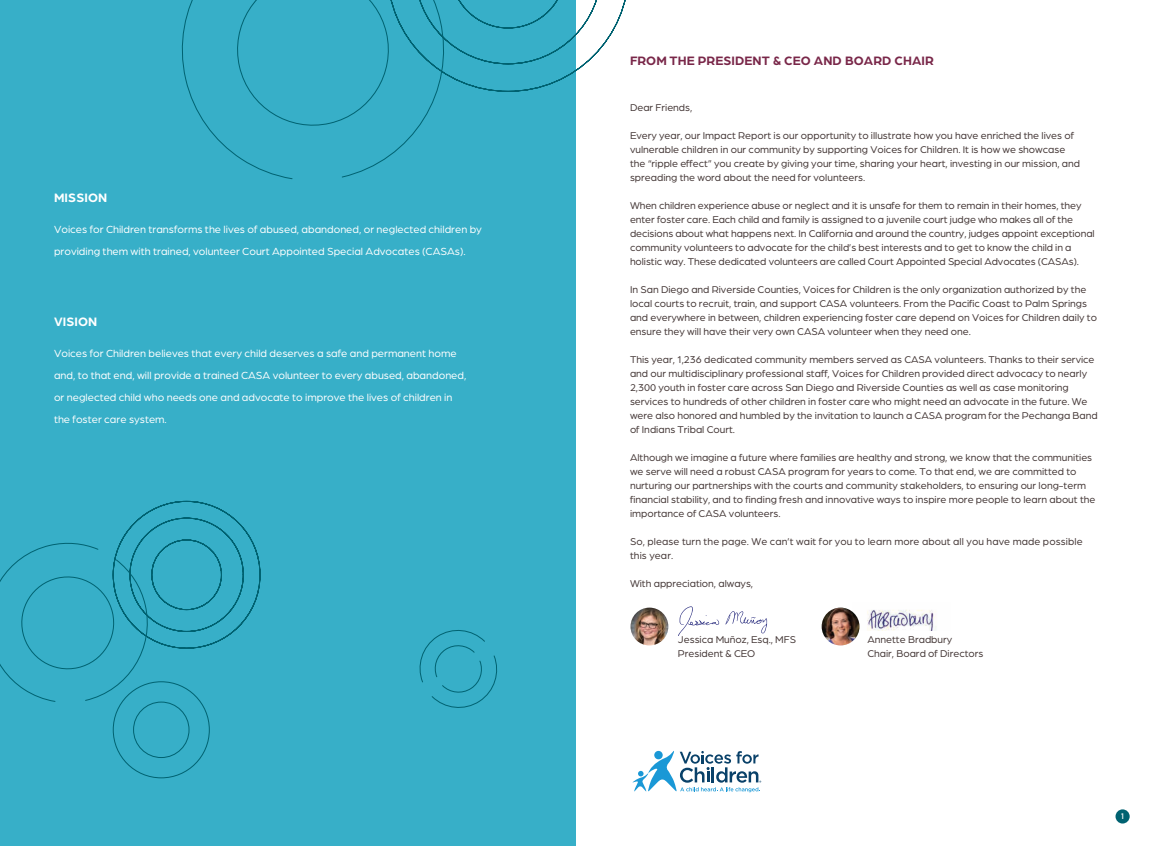
<style>
.page{position:relative;width:1152px;height:846px;background:#fff}
.page>*{position:absolute;margin:0;border:0;box-sizing:border-box;transform-origin:0 0}
.Subtitles_F{font:700 13px "Arboria";letter-spacing:.01em;color:#792749}
.Subtitles_F-2{font:700 13px "Arboria";letter-spacing:.01em;color:#fff}
.Body_text_F{font:11px/22px "Arboria";color:#fff}
.Body_text_1{font:10.5px/14px "Arboria";color:#433635}
.t1{font:500 8px "Gotham Narrow";color:#fff}
</style>
<div class="page">
<div style="left:0;top:0;width:576px;height:846px;background:#37afc8"></div>
<svg style="left:632px;top:751px;width:129px;height:41px"></svg>
<svg style="left:419px;top:630px;width:78px;height:78px"></svg>
<svg style="left:210px;top:504px;width:51px;height:141px"></svg>
<svg style="left:0;top:500px;width:210px;height:279px"></svg>
<svg style="left:458px;top:0;width:168px;height:92px"></svg>
<svg style="left:181px;top:0;width:277px;height:179px"></svg>
<div style="left:1116px;top:809px;width:14px;height:15px;background:#006271;border-radius:50%"></div>
<svg style="left:725px;top:611px;width:42px;height:22px"></svg>
<svg style="left:678px;top:606px;width:41px;height:30px"></svg>
<img style="left:852px;top:610px;width:84px;height:20px">
<img style="left:822px;top:608px;width:38px;height:37px;border-radius:19px">
<img style="left:630px;top:608px;width:38px;height:37px;border-radius:19px">
<p class="Subtitles_F-2" style="left:54px;top:189px;width:55px">MISSION</p>
<p class="Body_text_F" style="left:54px;top:218px;width:429px">Voices for Children transforms the lives of abused, abandoned, or neglected children by providing them with trained, volunteer Court Appointed Special Advocates (CASAs).</p>
<p class="Subtitles_F-2" style="left:54px;top:313px;width:45px">VISION</p>
<p class="Body_text_F" style="left:54px;top:342px;width:414px">Voices for Children believes that every child deserves a safe and permanent home and, to that end, will provide a trained CASA volunteer to every abused, abandoned, or neglected child who needs one and advocate to improve the lives of children in the foster care system.</p>
<p class="Subtitles_F" style="left:630px;top:51px;width:305px">FROM THE PRESIDENT &amp; CEO AND BOARD CHAIR</p>
<p class="Body_text_1" style="left:630px;top:100px;width:64px">Dear Friends,</p>
<p class="Body_text_1" style="left:630px;top:128px;width:452px">Every year, our Impact Report is our opportunity to illustrate how you have enriched the lives of vulnerable children in our community by supporting Voices for Children. It is how we showcase the “ripple effect” you create by giving your time, sharing your heart, investing in our mission, and spreading the word about the need for volunteers.</p>
<p class="Body_text_1" style="left:630px;top:198px;width:466px">When children experience abuse or neglect and it is unsafe for them to remain in their homes, they enter foster care. Each child and family is assigned to a juvenile court judge who makes all of the decisions about what happens next. In California and around the country, judges appoint exceptional community volunteers to advocate for the child’s best interests and to get to know the child in a holistic way. These dedicated volunteers are called Court Appointed Special Advocates (CASAs).</p>
<p class="Body_text_1" style="left:630px;top:282px;width:469px">In San Diego and Riverside Counties, Voices for Children is the only organization authorized by the local courts to recruit, train, and support CASA volunteers. From the Pacific Coast to Palm Springs and everywhere in between, children experiencing foster care depend on Voices for Children daily to ensure they will have their very own CASA volunteer when they need one.</p>
<p class="Body_text_1" style="left:630px;top:352px;width:469px">This year, 1,236 dedicated community members served as CASA volunteers. Thanks to their service and our multidisciplinary professional staff, Voices for Children provided direct advocacy to nearly 2,300 youth in foster care across San Diego and Riverside Counties as well as case monitoring services to hundreds of other children in foster care who might need an advocate in the future. We were also honored and humbled by the invitation to launch a CASA program for the Pechanga Band of Indians Tribal Court.</p>
<p class="Body_text_1" style="left:630px;top:450px;width:467px">Although we imagine a future where families are healthy and strong, we know that the communities we serve will need a robust CASA program for years to come. To that end, we are committed to nurturing our partnerships with the courts and community stakeholders, to ensuring our long-term financial stability, and to finding fresh and innovative ways to inspire more people to learn about the importance of CASA volunteers.</p>
<p class="Body_text_1" style="left:630px;top:534px;width:454px">So, please turn the page. We can’t wait for you to learn more about all you have made possible this year.</p>
<p class="Body_text_1" style="left:630px;top:576px;width:125px">With appreciation, always,</p>
<p class="Body_text_1" style="left:678px;top:632px;width:120px">Jessica Muñoz, Esq., MFS</p>
<p class="Body_text_1" style="left:678px;top:646px;width:79px">President &amp; CEO</p>
<p class="Body_text_1" style="left:867px;top:632px;width:86px">Annette Bradbury</p>
<p class="Body_text_1" style="left:867px;top:646px;width:118px">Chair, Board of Directors</p>
<p class="t1" style="left:1121px;top:811px;width:4px">1</p>
</div>
